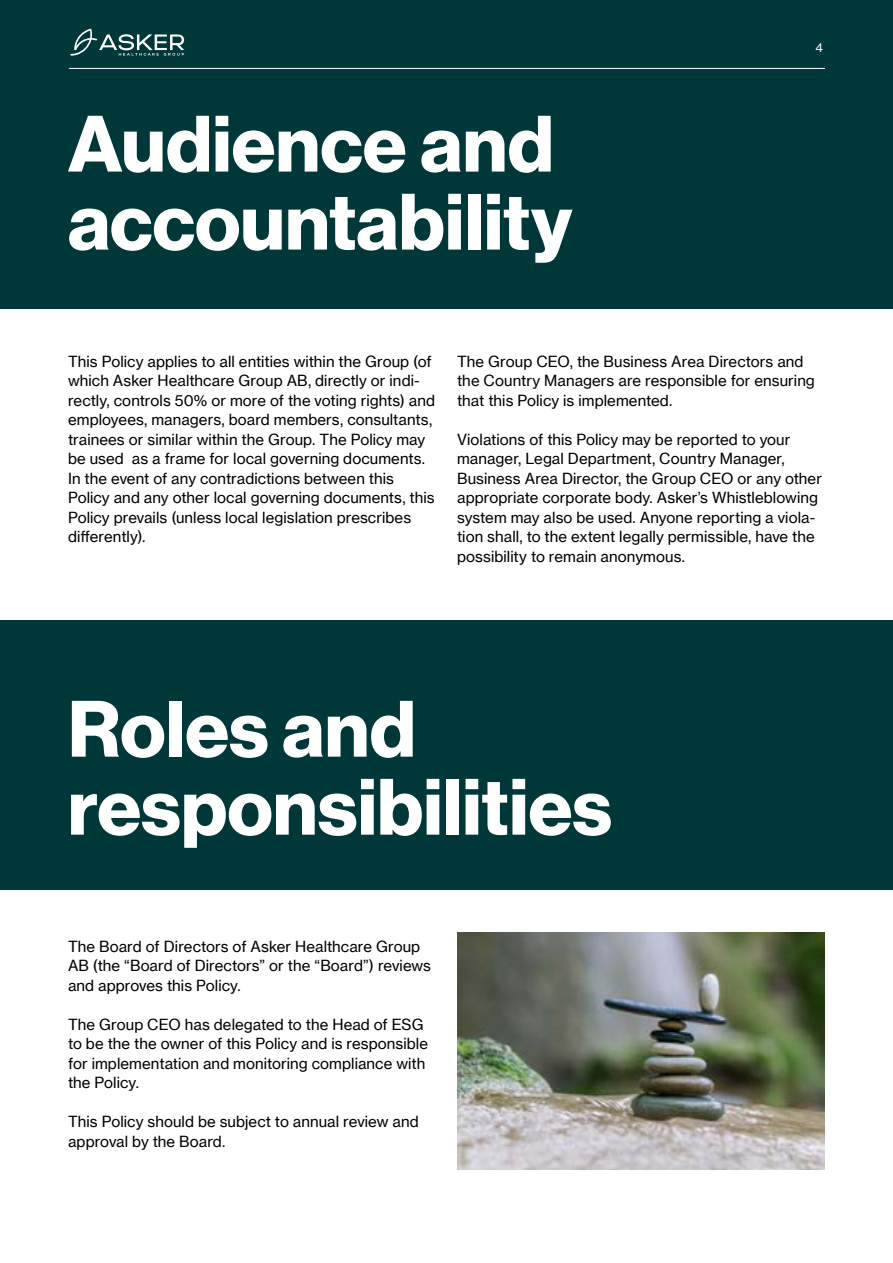
<style>
.page{position:relative;width:893px;height:1263px;background:#fff}
.page>*{position:absolute;margin:0;border:0;box-sizing:border-box;transform-origin:0 0}
.t1{font:700 78px/78px "Neue Haas Display";letter-spacing:.005em;color:#fff}
.t2{font:15px/19.5px "N Haas Grotesk TX Pro 55 Rg";letter-spacing:.005em;color:#000}
.t3{font:12px "N Haas Grotesk TX Pro 55 Rg";color:#fff}
</style>
<div class="page">
<div style="left:0;top:0;width:893px;height:308px;background:#00383a"></div>
<div style="left:0;top:620px;width:893px;height:269px;background:#00383a"></div>
<img style="left:457px;top:932px;width:368px;height:237px">
<svg style="left:70px;top:29px;width:114px;height:27px"></svg>
<hr style="left:69px;top:68px;width:756px;height:1px;background:#fff">
<h1 class="t1" style="left:68px;top:106px;width:506px">Audience and accountability</h1>
<p class="t3" style="left:815px;top:40px;width:9px">4</p>
<p class="t2" style="left:68px;top:351px;width:369px">This Policy applies to all entities within the Group (of which Asker Healthcare Group AB, directly or indi&shy;rectly, controls 50% or more of the voting rights) and employees, managers, board members, consultants, trainees or similar within the Group. The Policy may be used as a frame for local governing documents.<br>In the event of any contradictions between this Policy and any other local governing documents, this Policy prevails (unless local legislation prescribes differently).</p>
<p class="t2" style="left:457px;top:351px;width:359px">The Group CEO, the Business Area Directors and the Country Managers are responsible for ensuring that this Policy is implemented.</p>
<p class="t2" style="left:457px;top:429px;width:366px">Violations of this Policy may be reported to your manager, Legal Department, Country Manager, Business Area Director, the Group CEO or any other appropriate corporate body. Asker’s Whistleblowing system may also be used. Anyone reporting a viola&shy;tion shall, to the extent legally permissible, have the possibility to remain anonymous.</p>
<h1 class="t1" style="left:68px;top:691px;width:545px">Roles and responsibilities</h1>
<p class="t2" style="left:68px;top:936px;width:364px">The Board of Directors of Asker Healthcare Group<br>AB (the “Board of Directors” or the “Board”) reviews and approves this Policy.</p>
<p class="t2" style="left:68px;top:1014px;width:362px">The Group CEO has delegated to the Head of ESG to be the the owner of this Policy and is responsible for implementation and monitoring compliance with the Policy.</p>
<p class="t2" style="left:68px;top:1112px;width:352px">This Policy should be subject to annual review and approval by the Board.</p>
</div>
